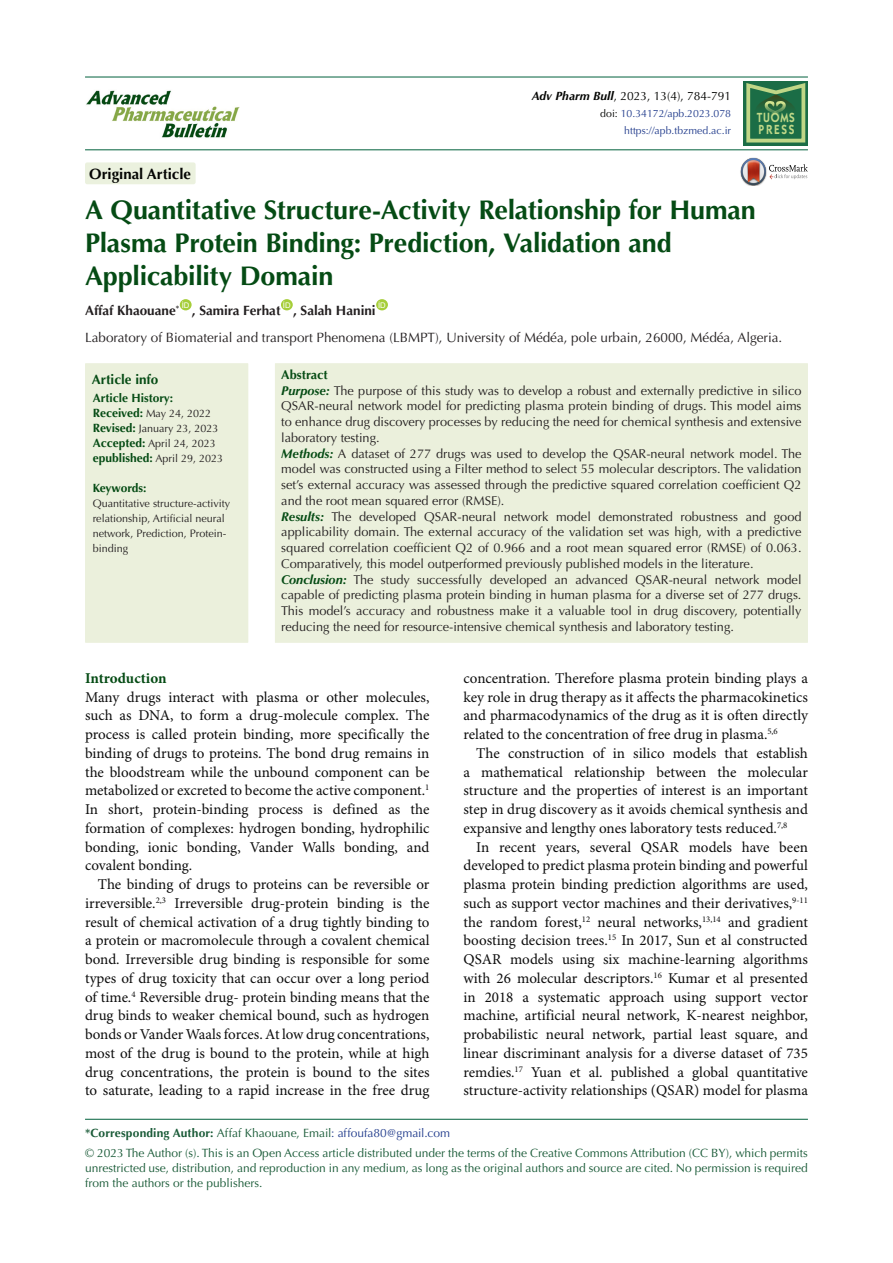
<style>
.page{position:relative;width:893px;height:1263px;background:#fff}
.page>*{position:absolute;margin:0;border:0;box-sizing:border-box;transform-origin:0 0}
.t1{font:700 27px/33px "Optima LT Std";letter-spacing:-.01em;color:#054b14}
.t2{font:15px/18.8px "Minion Pro";color:#0d0d0d;text-align:justify}
.t3{font:700 15px "Optima LT Std";color:#040503}
.t4{font:700 15px "Minion Pro";letter-spacing:-.005em;color:#054b14}
.t5{font:13.5px "Optima LT Std";color:#231f20}
.t6{font:700 13.5px "Optima LT Std";color:#231f20}
.t7{font:700 13.5px "Optima LT Std";color:#054b14}
.t8{font:600 13.35px/11.7px "ITC Kabel Std";letter-spacing:.11em;color:#c1d888;scale:.85 1}
.t9{font:12.75px/15.8px "Optima LT Std";color:#231f20;text-align:justify}
.t10{font:700 12.75px "Optima LT Std";color:#054b14}
.corresponding{font:12px/15px "Optima LT Std";color:#195a37;text-align:justify}
.corresponding-2{font:700 12px "Optima LT Std";letter-spacing:.01em;color:#195a37}
.t11{font:12px "Optima LT Std";color:#040503}
.t12{font:700 12px "Optima LT Std";color:#054b14}
.t13{font:700 12px "Optima LT Std";letter-spacing:-.02em;color:#054b14}
.t14{font:10.8px/15px "Optima LT Std";color:#231f20}
.t15{font:10.5px "Optima LT Std";color:#253f8e}
.t16{font:7.8px "Arial";color:#fff}
.s1{font-weight:700;font-style:italic}
.s2{color:#040503}
.s3{font-weight:700;font-size:12px;color:#054b14}
.s4{font-weight:700;font-style:italic;color:#054b14}
.s5{font-weight:400}
.s6{font-weight:400;color:#253f8e}
</style>
<div class="page">
<hr style="left:85px;top:149px;width:723px;height:1px;background:#1e7252">
<hr style="left:85px;top:76px;width:723px;height:2px;background:#1e7252">
<div style="left:180px;top:299px;width:12px;height:11px;background:#a6ce39;border-radius:50%"></div>
<div style="left:281px;top:299px;width:12px;height:11px;background:#a6ce39;border-radius:50%"></div>
<div style="left:376px;top:299px;width:12px;height:11px;background:#a6ce39;border-radius:50%"></div>
<div style="left:85px;top:162px;width:111px;height:22px;background:#ebf1de;border-radius:2px"></div>
<div style="left:85px;top:363px;width:163px;height:280px;background:#ebf0dc"></div>
<div style="left:275px;top:363px;width:533px;height:280px;background:#ebf0dc"></div>
<svg style="left:741px;top:158px;width:67px;height:27px"></svg>
<hr style="left:85px;top:1119px;width:723px;height:1px;background:#1e7252">
<img style="left:86px;top:90px;width:154px;height:48px">
<svg style="left:743px;top:81px;width:65px;height:64px"></svg>
<svg style="left:746px;top:83px;width:59px;height:59px;background:#468655"></svg>
<p class="t3" style="left:89px;top:165px;width:103px">Original Article</p>
<p class="t11" style="left:532px;top:89px;width:201px"><span class="s1">Adv Pharm Bull</span>, 2023, 13(4), 784-791</p>
<p class="t15" style="left:600px;top:108px;width:132px"><span class="s2">doi:</span> 10.34172/apb.2023.078</p>
<p class="t15" style="left:624px;top:125px;width:108px">https://apb.tbzmed.ac.ir</p>
<p class="t8" style="left:757px;top:112px;width:46px">TUOMS<br>PRESS</p>
<p class="t1" style="left:85px;top:193px;width:672px">A Quantitative Structure-Activity Relationship for Human<br>Plasma Protein Binding: Prediction, Validation and<br>Applicability Domain</p>
<p class="t6" style="left:85px;top:303px;width:96px">Affaf Khaouane<sup>*</sup></p>
<p class="t16" style="left:378px;top:300px;width:9px">ID</p>
<p class="t5" style="left:85px;top:329px;width:699px">Laboratory of Biomaterial and transport Phenomena (LBMPT), University of Médéa, pole urbain, 26000, Médéa, Algeria.</p>
<p class="t16" style="left:182px;top:300px;width:9px">ID</p>
<p class="t16" style="left:283px;top:300px;width:9px">ID</p>
<p class="t6" style="left:192px;top:303px;width:90px">, Samira Ferhat</p>
<p class="t6" style="left:293px;top:303px;width:84px">, Salah Hanini</p>
<p class="t7" style="left:92px;top:372px;width:68px">Article info</p>
<p class="t12" style="left:93px;top:391px;width:82px">Article History:</p>
<p class="t14" style="left:93px;top:406px;width:120px"><span class="s3">Received:</span> May 24, 2022</p>
<p class="t14" style="left:93px;top:421px;width:127px"><span class="s3">Revised:</span> January 23, 2023</p>
<p class="t14" style="left:93px;top:436px;width:125px"><span class="s3">Accepted:</span> April 24, 2023</p>
<p class="t14" style="left:93px;top:451px;width:132px"><span class="s3">epublished:</span> April 29, 2023</p>
<p class="t13" style="left:93px;top:481px;width:55px">Keywords:</p>
<p class="t14" style="left:93px;top:496px;width:139px">Quantitative structure-activity relationship, Artificial neural network, Prediction, Protein&shy;binding</p>
<p class="t10" style="left:281px;top:367px;width:48px">Abstract</p>
<p class="t9" style="left:281px;top:383px;width:522px"><span class="s4">Purpose:</span> The purpose of this study was to develop a robust and externally predictive in silico QSAR-neural network model for predicting plasma protein binding of drugs. This model aims to enhance drug discovery processes by reducing the need for chemical synthesis and extensive laboratory testing.</p>
<p class="t9" style="left:281px;top:446px;width:522px"><span class="s4">Methods:</span> A dataset of 277 drugs was used to develop the QSAR-neural network model. The model was constructed using a Filter method to select 55 molecular descriptors. The validation set’s external accuracy was assessed through the predictive squared correlation coefficient Q2 and the root mean squared error (RMSE).</p>
<p class="t9" style="left:281px;top:509px;width:522px"><span class="s4">Results:</span> The developed QSAR-neural network model demonstrated robustness and good applicability domain. The external accuracy of the validation set was high, with a predictive squared correlation coefficient Q2 of 0.966 and a root mean squared error (RMSE) of 0.063.<br>Comparatively, this model outperformed previously published models in the literature.</p>
<p class="t9" style="left:281px;top:572px;width:522px"><span class="s4">Conclusion:</span> The study successfully developed an advanced QSAR-neural network model capable of predicting plasma protein binding in human plasma for a diverse set of 277 drugs.<br>This model’s accuracy and robustness make it a valuable tool in drug discovery, potentially reducing the need for resource-intensive chemical synthesis and laboratory testing.</p>
<p class="t4" style="left:85px;top:667px;width:83px">Introduction</p>
<p class="t2" style="left:85px;top:688px;width:346px">Many drugs interact with plasma or other molecules, such as DNA, to form a drug-molecule complex. The process is called protein binding, more specifically the binding of drugs to proteins. The bond drug remains in the bloodstream while the unbound component can be metabolized or excreted to become the active component.<sup>1<br></sup>In short, protein-binding process is defined as the formation of complexes: hydrogen bonding, hydrophilic bonding, ionic bonding, Vander Walls bonding, and covalent bonding.</p>
<p class="t2" style="left:85px;top:875px;width:346px;text-indent:13px">The binding of drugs to proteins can be reversible or irreversible.<sup>2,3</sup> Irreversible drug-protein binding is the result of chemical activation of a drug tightly binding to a protein or macromolecule through a covalent chemical bond. Irreversible drug binding is responsible for some types of drug toxicity that can occur over a long period of time.<sup>4</sup> Reversible drug- protein binding means that the drug binds to weaker chemical bound, such as hydrogen bonds or Vander Waals forces. At low drug concentrations, most of the drug is bound to the protein, while at high drug concentrations, the protein is bound to the sites to saturate, leading to a rapid increase in the free drug</p>
<p class="t2" style="left:463px;top:669px;width:346px">concentration. Therefore plasma protein binding plays a key role in drug therapy as it affects the pharmacokinetics and pharmacodynamics of the drug as it is often directly related to the concentration of free drug in plasma.<sup>5,6</sup></p>
<p class="t2" style="left:463px;top:744px;width:346px;text-indent:13px">The construction of in silico models that establish a mathematical relationship between the molecular structure and the properties of interest is an important step in drug discovery as it avoids chemical synthesis and expansive and lengthy ones laboratory tests reduced.<sup>7,8</sup></p>
<p class="t2" style="left:463px;top:838px;width:346px;text-indent:13px">In recent years, several QSAR models have been developed to predict plasma protein binding and powerful plasma protein binding prediction algorithms are used, such as support vector machines and their derivatives,<sup>9-11 </sup>the random forest,<sup>12</sup> neural networks,<sup>13,14</sup> and gradient boosting decision trees.<sup>15</sup> In 2017, Sun et al constructed QSAR models using six machine-learning algorithms with 26 molecular descriptors.<sup>16</sup> Kumar et al presented in 2018 a systematic approach using support vector machine, artificial neural network, K-nearest neighbor, probabilistic neural network, partial least square, and linear discriminant analysis for a diverse dataset of 735 remdies.<sup>17</sup> Yuan et al. published a global quantitative structure-activity relationships (QSAR) model for plasma</p>
<p class="corresponding-2" style="left:85px;top:1126px;width:367px">*Corresponding Author: <span class="s5">Affaf Khaouane, Email</span><span class="s6">: affoufa80@gmail.com</span></p>
<p class="corresponding" style="left:85px;top:1145px;width:724px">© 2023 The Author (s). This is an Open Access article distributed under the terms of the Creative Commons Attribution (CC BY), which permits unrestricted use, distribution, and reproduction in any medium, as long as the original authors and source are cited. No permission is required from the authors or the publishers.</p>
</div>
